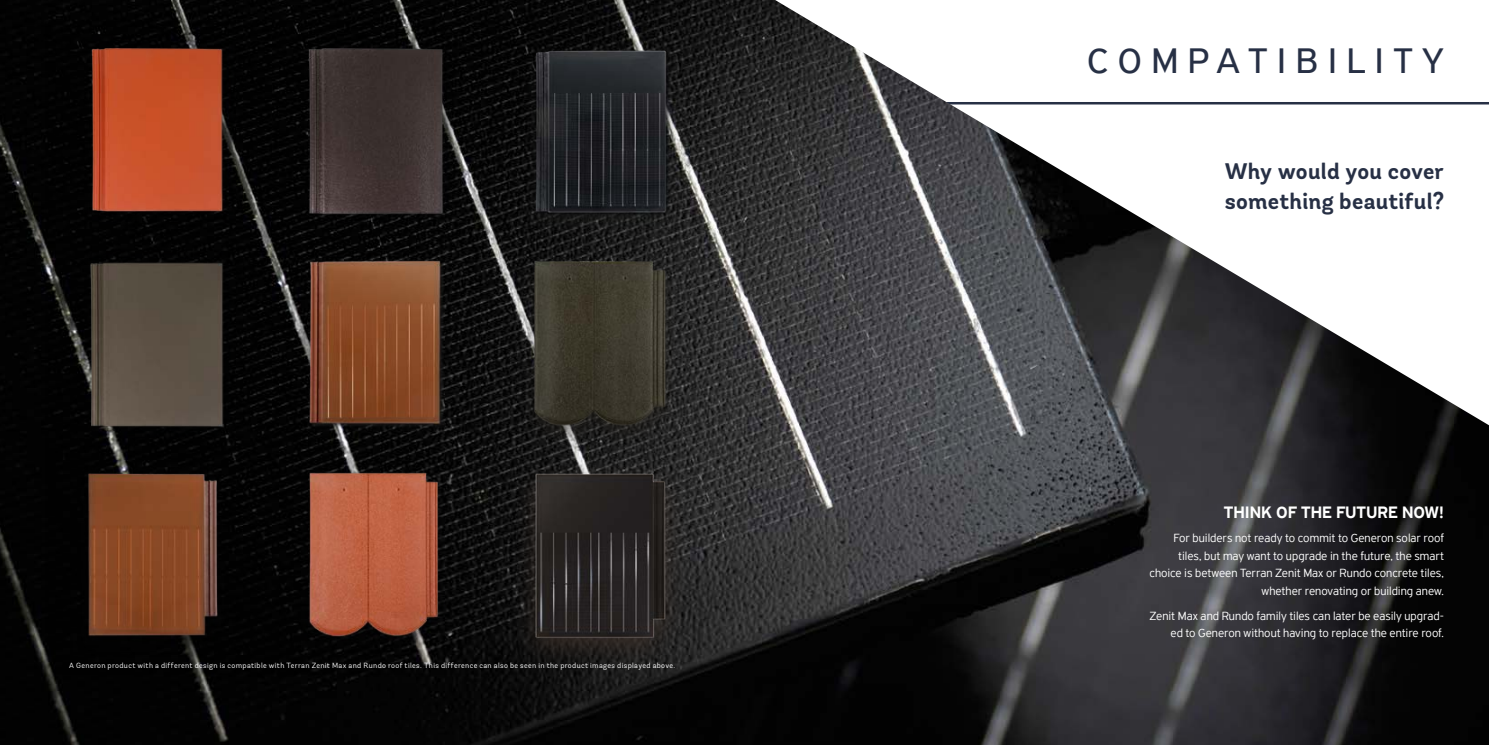
<style>
.page{position:relative;width:1489px;height:745px;background:#fff}
.page>*{position:absolute;margin:0;border:0;box-sizing:border-box;transform-origin:0 0}
.t1{font:37.5px "PF Highway Sans Pro";letter-spacing:.25em;color:#273045}
.t2{font:700 22.5px/30px "Andes Rounded";letter-spacing:.01em;color:#273045}
.t3{font:500 17.5px "PF Highway Sans Pro";letter-spacing:-.005em;color:#fff}
.t4{font:300 12.5px/17.5px "PF Highway Sans Pro";color:#fff;text-align:right}
.t5{font:7.5px "Andes Rounded";letter-spacing:.045em;color:#fff}
</style>
<div class="page">
<img style="left:0;top:0;width:1488px;height:744px">
<img style="left:45px;top:21px;width:653px;height:653px">
<p class="t5" style="left:69px;top:660px;width:607px">A Generon product with a different design is compatible with Terran Zenit Max and Rundo roof tiles. This difference can also be seen in the product images displayed above.</p>
<h1 class="t1" style="left:1087px;top:39px;width:358px">COMPATIBILITY</h1>
<h2 class="t2" style="left:1224px;top:157px;width:221px">Why would you cover something beautiful?</h2>
<h3 class="t3" style="left:1223px;top:501px;width:221px">THINK OF THE FUTURE NOW!</h3>
<p class="t4" style="left:1149px;top:529px;width:296px">For builders not ready to commit to Generon solar roof tiles, but may want to upgrade in the future, the smart choice is between Terran Zenit Max or Rundo concrete tiles, whether renovating or building anew.</p>
<p class="t4" style="left:1149px;top:606px;width:296px">Zenit Max and Rundo family tiles can later be easily upgrad&shy;ed to Generon without having to replace the entire roof.</p>
</div>
